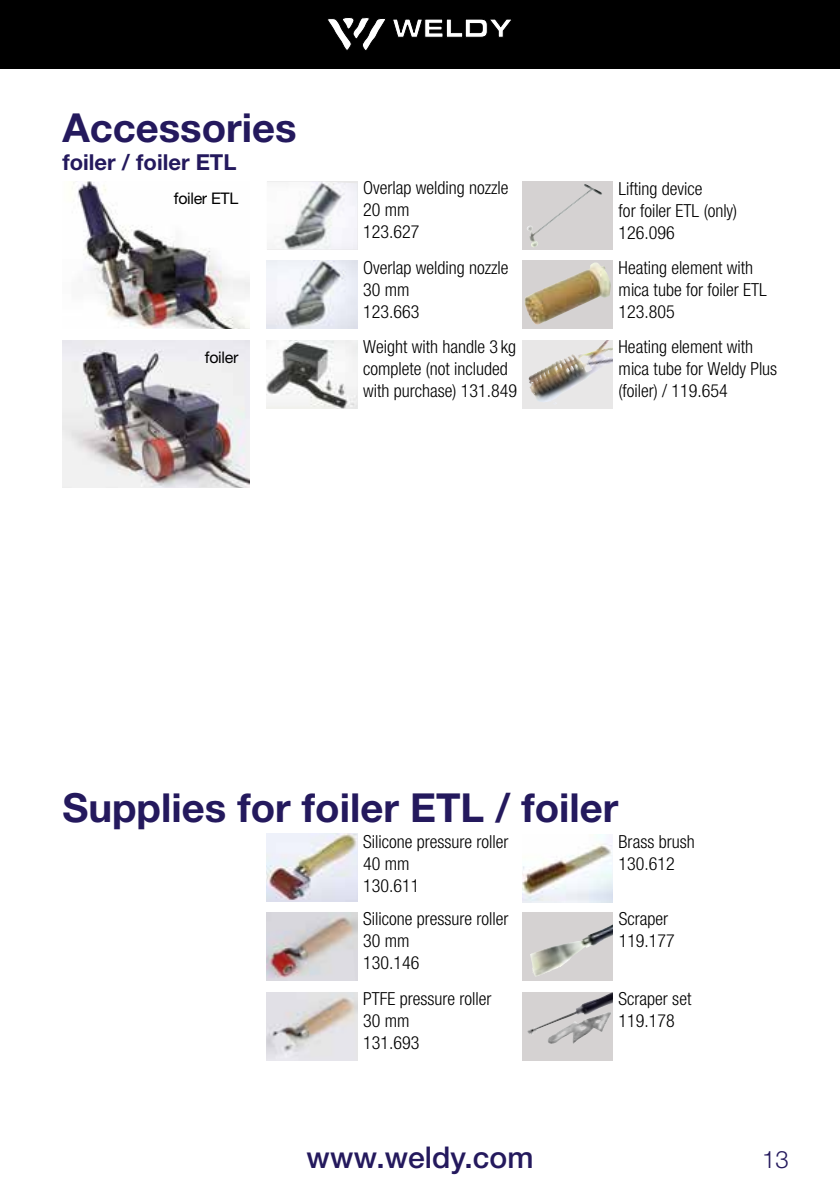
<style>
.page{position:relative;width:840px;height:1191px;background:#fff}
.page>*{position:absolute;margin:0;border:0;box-sizing:border-box;transform-origin:0 0}
.t1{font:700 40px "Helvetica Neue LTW1 G";color:#24195d}
.t2{font:500 30px "Helvetica Neue LTW1 G";color:#24195d}
.t3{font:300 24px "Helvetica Neue LTW1 G";color:#24195d}
.t4{font:700 22px "Helvetica Neue LTW1 G";color:#24195d}
.t5{font:300 condensed 18px/22px "Helvetica Neue LTW1 G";color:#000}
.t6{font:16px "Helvetica Neue LTW1 G";letter-spacing:-.02em;color:#000}
</style>
<div class="page">
<div style="left:0;top:0;width:839px;height:68px;background:#000"></div>
<img style="left:72px;top:181px;width:177px;height:148px">
<img style="left:266px;top:340px;width:91px;height:68px">
<img style="left:267px;top:181px;width:90px;height:68px">
<img style="left:266px;top:261px;width:91px;height:68px">
<svg style="left:522px;top:340px;width:90px;height:68px;background:#cbc8c4"></svg>
<img style="left:557px;top:340px;width:53px;height:23px">
<div style="left:522px;top:261px;width:90px;height:68px;background:#d5d2d2"></div>
<img style="left:524px;top:262px;width:86px;height:63px">
<div style="left:522px;top:182px;width:90px;height:68px;background:#d5d2d2"></div>
<img style="left:527px;top:184px;width:75px;height:63px">
<img style="left:62px;top:340px;width:187px;height:148px">
<svg style="left:327px;top:17px;width:184px;height:34px"></svg>
<img style="left:522px;top:834px;width:90px;height:68px">
<img style="left:266px;top:834px;width:91px;height:68px">
<img style="left:266px;top:912px;width:91px;height:68px">
<img style="left:266px;top:992px;width:91px;height:68px">
<div style="left:522px;top:912px;width:90px;height:68px;background:#d5d2d2"></div>
<img style="left:530px;top:925px;width:82px;height:51px">
<div style="left:522px;top:992px;width:90px;height:68px;background:#d5d2d2"></div>
<img style="left:527px;top:992px;width:85px;height:52px">
<h1 class="t1" style="left:62px;top:103px;width:236px">Accessories</h1>
<p class="t4" style="left:62px;top:148px;width:175px">foiler / foiler ETL</p>
<p class="t6" style="left:174px;top:189px;width:66px">foiler ETL</p>
<p class="t6" style="left:205px;top:347px;width:35px">foiler</p>
<p class="t5" style="left:363px;top:177px;width:147px">Overlap welding nozzle<br>20 mm<br>123.627</p>
<p class="t5" style="left:363px;top:256px;width:147px">Overlap welding nozzle<br>30 mm<br>123.663</p>
<p class="t5" style="left:363px;top:336px;width:155px">Weight with handle 3 kg complete (not included with purchase) 131.849</p>
<p class="t5" style="left:618px;top:177px;width:120px">Lifting device<br>for foiler ETL (only)<br>126.096</p>
<p class="t5" style="left:618px;top:256px;width:149px">Heating element with mica tube for foiler ETL<br>123.805</p>
<p class="t5" style="left:618px;top:336px;width:160px">Heating element with mica tube for Weldy Plus (foiler) / 119.654</p>
<h1 class="t1" style="left:62px;top:782px;width:557px">Supplies for foiler ETL / foiler</h1>
<p class="t5" style="left:363px;top:830px;width:147px">Silicone pressure roller<br>40 mm<br>130.611</p>
<p class="t5" style="left:363px;top:907px;width:147px">Silicone pressure roller<br>30 mm<br>130.146</p>
<p class="t5" style="left:363px;top:988px;width:130px">PTFE pressure roller<br>30 mm<br>131.693</p>
<p class="t5" style="left:618px;top:830px;width:77px">Brass brush<br>130.612</p>
<p class="t5" style="left:618px;top:907px;width:58px">Scraper<br>119.177</p>
<p class="t5" style="left:618px;top:988px;width:74px">Scraper set<br>119.178</p>
<h2 class="t2" style="left:306px;top:1139px;width:228px">www.weldy.com</h2>
<h3 class="t3" style="left:761px;top:1145px;width:28px">13</h3>
</div>
